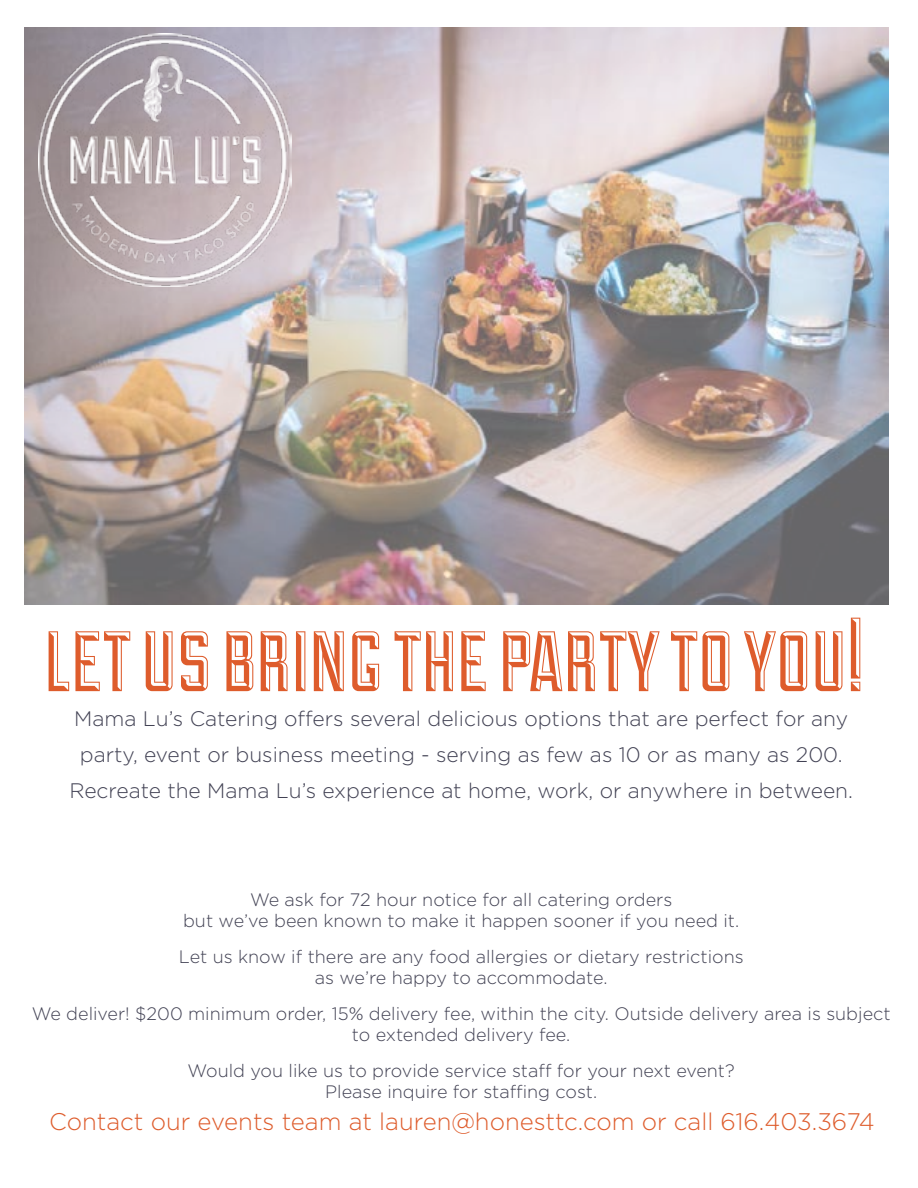
<style>
.page{position:relative;width:918px;height:1188px;background:#fff}
.page>*{position:absolute;margin:0;border:0;box-sizing:border-box;transform-origin:0 0}
.t1{font:105px "Duke";color:#de5c2c}
.t2{font:300 24px "Gotham";color:#de5c2c}
.t3{font:300 21px/36px "Gotham";color:#424254;text-align:center}
.t4{font:300 18px/21px "Gotham";color:#424254;text-align:center}
</style>
<div class="page">
<img style="left:25px;top:28px;width:864px;height:576px">
<img style="left:38px;top:34px;width:253px;height:253px">
<h1 class="t1" style="left:44px;top:594px;width:822px">let us bring the party to you!</h1>
<p class="t3" style="left:69px;top:700px;width:785px">Mama Lu’s Catering offers several delicious options that are perfect for any party, event or business meeting - serving as few as 10 or as many as 200.<br>Recreate the Mama Lu’s experience at home, work, or anywhere in between.</p>
<p class="t4" style="left:183px;top:888px;width:558px">We ask for 72 hour notice for all catering orders<br>but we’ve been known to make it happen sooner if you need it.</p>
<p class="t4" style="left:179px;top:945px;width:566px">Let us know if there are any food allergies or dietary restrictions as we’re happy to accommodate.</p>
<p class="t4" style="left:32px;top:1002px;width:860px">We deliver! $200 minimum order, 15% delivery fee, within the city. Outside delivery area is subject to extended delivery fee.</p>
<p class="t4" style="left:188px;top:1059px;width:549px">Would you like us to provide service staff for your next event?<br>Please inquire for staffing cost.</p>
<h2 class="t2" style="left:49px;top:1108px;width:827px">Contact our events team at lauren@honesttc.com or call 616.403.3674</h2>
</div>
